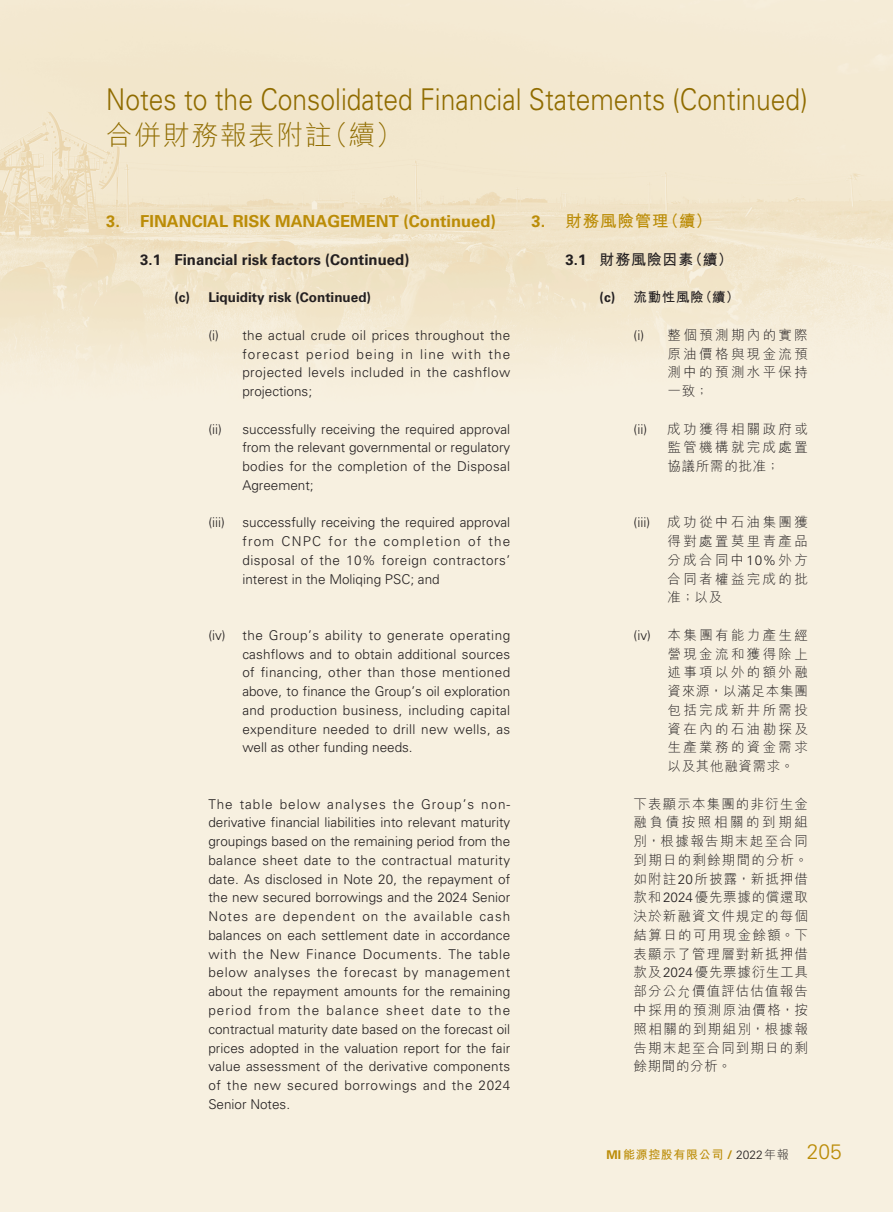
<style>
.page{position:relative;width:893px;height:1212px;background:#fff}
.page>*{position:absolute;margin:0;border:0;box-sizing:border-box;transform-origin:0 0}
.t1{font:300 30px "Univers LT Std";color:#906c00;scale:.88 1}
.t2{font:300 27px "M Hei HK";letter-spacing:.05em;color:#906c00}
.t3{font:700 16.5px "Univers LT Std";color:#bb8c07}
.t4{font:700 16.5px "M Hei HK";letter-spacing:.05em;color:#bb8c07}
.t5{font:700 15px "Univers LT Std";color:#231f20}
.t6{font:700 15px "M Hei HK";letter-spacing:.05em;color:#231f20}
.t7{font:300 13.5px/18.8px "Univers LT Std";letter-spacing:.025em;color:#231f20;text-align:justify}
.t8{font:300 13.5px/18.8px "M Hei HK";letter-spacing:.175em;color:#231f20;text-align:justify}
.t9{font:700 13.5px "Univers LT Std";color:#231f20}
.t10{font:700 13.5px "M Hei HK";letter-spacing:.05em;color:#231f20}
.t11{font:700 12px "M Hei HK";letter-spacing:.05em;color:#bb8c07}
.s1{font-family:"Univers LT Std"}
.s2{font-family:"Univers LT Std";font-weight:300;color:#231f20}
.s3{font-weight:300;color:#231f20}
.s4{font-family:"Univers LT Std";font-weight:300;font-size:21px}
</style>
<div class="page">
<img style="left:0;top:0;width:893px;height:1212px">
<h1 class="t1" style="left:106px;top:81px;width:798px">Notes to the Consolidated Financial Statements (Continued)</h1>
<h2 class="t2" style="left:106px;top:122px;width:298px">合併財務報表附註（續）</h2>
<p class="t3" style="left:106px;top:212px;width:391px">3. FINANCIAL RISK MANAGEMENT (Continued)</p>
<p class="t5" style="left:140px;top:251px;width:271px">3.1 Financial risk factors (Continued)</p>
<p class="t9" style="left:174px;top:290px;width:198px">(c) Liquidity risk (Continued)</p>
<p class="t7" style="left:242px;top:326px;width:269px;text-indent:-34px">(i) the actual crude oil prices throughout the forecast period being in line with the projected levels included in the cashflow projections;</p>
<p class="t7" style="left:242px;top:419px;width:269px;text-indent:-34px">(ii) successfully receiving the required approval from the relevant governmental or regulatory bodies for the completion of the Disposal Agreement;</p>
<p class="t7" style="left:208px;top:513px;width:18px">(iii)</p>
<p class="t7" style="left:242px;top:513px;width:269px">successfully receiving the required approval from CNPC for the completion of the disposal of the 10% foreign contractors’ interest in the Moliqing PSC; and</p>
<p class="t7" style="left:242px;top:626px;width:269px;text-indent:-34px">(iv) the Group’s ability to generate operating cashflows and to obtain additional sources of financing, other than those mentioned above, to finance the Group’s oil exploration and production business, including capital expenditure needed to drill new wells, as well as other funding needs.</p>
<p class="t7" style="left:208px;top:794px;width:303px">The table below analyses the Group’s non&shy;derivative financial liabilities into relevant maturity groupings based on the remaining period from the balance sheet date to the contractual maturity date. As disclosed in Note 20, the repayment of the new secured borrowings and the 2024 Senior Notes are dependent on the available cash balances on each settlement date in accordance with the New Finance Documents. The table below analyses the forecast by management about the repayment amounts for the remaining period from the balance sheet date to the contractual maturity date based on the forecast oil prices adopted in the valuation report for the fair value assessment of the derivative components of the new secured borrowings and the 2024<br>Senior Notes.</p>
<p class="t4" style="left:531px;top:209px;width:182px"><span class="s1">3.</span> 財務風險管理（續）</p>
<p class="t6" style="left:565px;top:248px;width:169px"><span class="s1">3.1</span> 財務風險因素（續）</p>
<p class="t10" style="left:600px;top:288px;width:141px"><span class="s1">(c)</span> 流動性風險（續）</p>
<p class="t8" style="left:668px;top:325px;width:142px;text-indent:-34px"><span class="s1">(i)</span> 整個預測期內的實際原油價格與現金流預測中的預測水平保持一致；</p>
<p class="t8" style="left:668px;top:419px;width:142px;text-indent:-34px"><span class="s1">(ii)</span> 成功獲得相關政府或監管機構就完成處置協議所需的批准；</p>
<p class="t7" style="left:634px;top:513px;width:18px">(iii)</p>
<p class="t8" style="left:668px;top:513px;width:142px">成功從中石油集團獲得對處置莫里青產品分成合同中<span class="s1">10%</span>外方合同者權益完成的批准；以及</p>
<p class="t8" style="left:668px;top:625px;width:142px;text-indent:-34px"><span class="s1">(iv)</span> 本集團有能力產生經營現金流和獲得除上述事項以外的額外融資來源，以滿足本集團包括完成新井所需投資在內的石油勘探及生產業務的資金需求以及其他融資需求。</p>
<p class="t8" style="left:634px;top:794px;width:176px">下表顯示本集團的非衍生金融負債按照相關的到期組別，根據報告期末起至合同到期日的剩餘期間的分析。如附註<span class="s1">20</span>所披露，新抵押借款和<span class="s1">2024</span>優先票據的償還取決於新融資文件規定的每個結算日的可用現金餘額。下表顯示了管理層對新抵押借款及<span class="s1">2024</span>優先票據衍生工具部分公允價值評估估值報告中採用的預測原油價格，按照相關的到期組別，根據報告期末起至合同到期日的剩餘期間的分析。</p>
<p class="t11" style="left:607px;top:1146px;width:237px"><span class="s1">MI</span>能源控股有限公司 <span class="s1">/</span> <span class="s2">2022</span><span class="s3">年報</span> <span class="s4">205</span></p>
</div>
